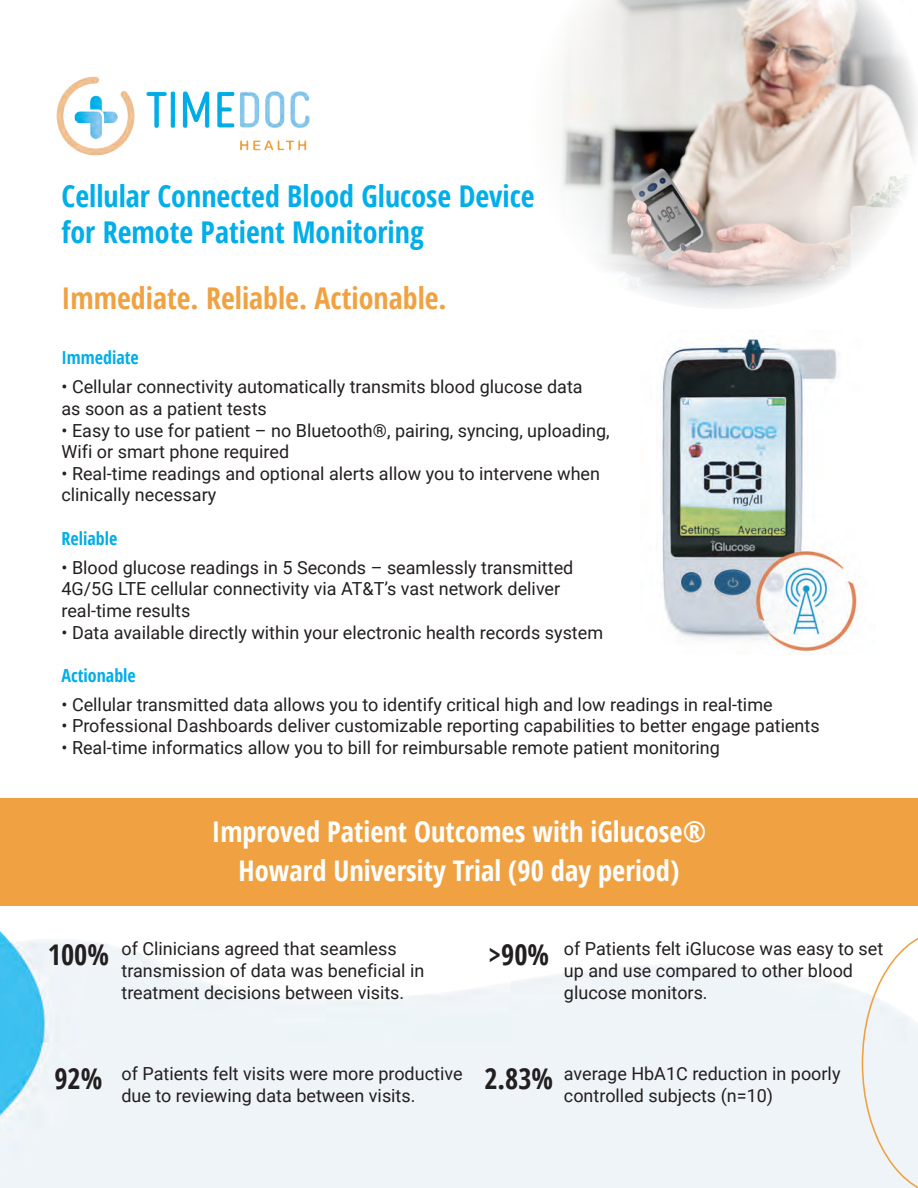
<style>
.page{position:relative;width:918px;height:1188px;background:#fff}
.page>*{position:absolute;margin:0;border:0;box-sizing:border-box;transform-origin:0 0}
.t1{font:700 condensed 30px/36px "Open Sans";color:#00aee9}
.t2{font:700 condensed 30px "Open Sans";color:#f0a243}
.t3{font:700 condensed 28.5px/39px "Open Sans";color:#fff;text-align:center}
.t4{font:700 condensed 28.5px "Open Sans";color:#231f20}
.t5{font:18px/21.6px "Roboto";color:#231f20}
.t6{font:700 condensed 18px "Open Sans";color:#00aee9}
</style>
<div class="page">
<img style="left:661px;top:337px;width:199px;height:317px">
<img style="left:0;top:931px;width:862px;height:257px">
<div style="left:0;top:798px;width:918px;height:108px;background:#f0a243"></div>
<img style="left:56px;top:76px;width:254px;height:80px">
<svg style="left:561px;top:0;width:356px;height:308px"></svg>
<svg style="left:862px;top:937px;width:56px;height:251px"></svg>
<h1 class="t1" style="left:62px;top:177px;width:475px">Cellular Connected Blood Glucose Device for Remote Patient Monitoring</h1>
<h1 class="t2" style="left:62px;top:277px;width:387px">Immediate. Reliable. Actionable.</h1>
<p class="t6" style="left:62px;top:345px;width:79px">Immediate</p>
<p class="t5" style="left:62px;top:376px;width:523px">• Cellular connectivity automatically transmits blood glucose data as soon as a patient tests</p>
<p class="t5" style="left:62px;top:419px;width:550px">• Easy to use for patient – no Bluetooth®, pairing, syncing, uploading,<br>Wifi or smart phone required</p>
<p class="t5" style="left:62px;top:462px;width:540px">• Real-time readings and optional alerts allow you to intervene when clinically necessary</p>
<p class="t6" style="left:62px;top:526px;width:57px">Reliable</p>
<p class="t5" style="left:62px;top:556px;width:513px">• Blood glucose readings in 5 Seconds – seamlessly transmitted<br>4G/5G LTE cellular connectivity via AT&amp;T’s vast network deliver real-time results</p>
<p class="t5" style="left:62px;top:621px;width:543px">• Data available directly within your electronic health records system</p>
<p class="t6" style="left:62px;top:663px;width:76px">Actionable</p>
<p class="t5" style="left:62px;top:693px;width:713px">• Cellular transmitted data allows you to identify critical high and low readings in real-time</p>
<p class="t5" style="left:62px;top:715px;width:760px">• Professional Dashboards deliver customizable reporting capabilities to better engage patients</p>
<p class="t5" style="left:62px;top:736px;width:660px">• Real-time informatics allow you to bill for reimbursable remote patient monitoring</p>
<h2 class="t3" style="left:212px;top:812px;width:496px">Improved Patient Outcomes with iGlucose®<br>Howard University Trial (90 day period)</h2>
<h2 class="t4" style="left:48px;top:934px;width:63px">100%</h2>
<p class="t5" style="left:121px;top:938px;width:304px">of Clinicians agreed that seamless transmission of data was beneficial in treatment decisions between visits.</p>
<h2 class="t4" style="left:488px;top:934px;width:62px">&gt;90%</h2>
<p class="t5" style="left:564px;top:938px;width:321px">of Patients felt iGlucose was easy to set up and use compared to other blood glucose monitors.</p>
<h2 class="t4" style="left:54px;top:1059px;width:50px">92%</h2>
<p class="t5" style="left:121px;top:1062px;width:343px">of Patients felt visits were more productive due to reviewing data between visits.</p>
<h2 class="t4" style="left:484px;top:1059px;width:70px">2.83%</h2>
<p class="t5" style="left:564px;top:1062px;width:278px">average HbA1C reduction in poorly controlled subjects (n=10)</p>
</div>
